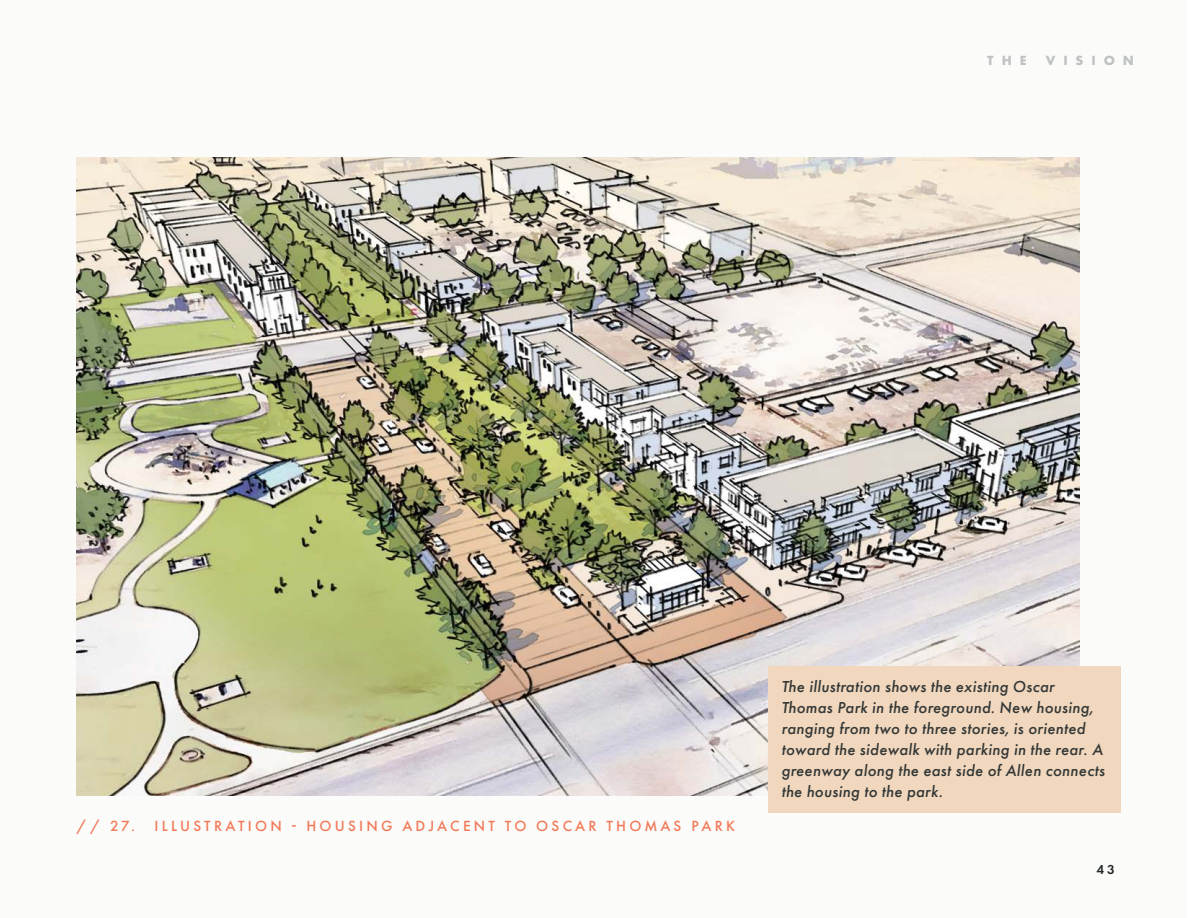
<style>
.page{position:relative;width:1188px;height:918px;background:#fff}
.page>*{position:absolute;margin:0;border:0;box-sizing:border-box;transform-origin:0 0}
.Body_Text_1_-_Align_Left{font:italic 500 16.5px/20.9px "Futura PT";letter-spacing:.02em;color:#333736}
.t1{font:500 15.3px "Futura PT";letter-spacing:.21em;color:#f27958}
.t2{font:700 13.8px "Futura PT";letter-spacing:.575em;color:#bec2c1}
.t3{font:600 13.5px "Futura PT";color:#242a29}
</style>
<div class="page">
<div style="left:0;top:0;width:1187px;height:918px;background:#fbfbfa"></div>
<img style="left:77px;top:158px;width:1003px;height:637px">
<div style="left:768px;top:666px;width:352px;height:147px;background:#f0d7be"></div>
<p class="t2" style="left:987px;top:51px;width:41px">THE</p>
<p class="t2" style="left:1046px;top:51px;width:90px">VISION</p>
<p class="t1" style="left:77px;top:817px;width:60px">// 27.</p>
<p class="t1" style="left:155px;top:817px;width:582px">ILLUSTRATION - HOUSING ADJACENT TO OSCAR THOMAS PARK</p>
<p class="Body_Text_1_-_Align_Left" style="left:781px;top:677px;width:325px">The illustration shows the existing Oscar Thomas Park in the foreground. New housing, ranging from two to three stories, is oriented toward the sidewalk with parking in the rear. A greenway along the east side of Allen connects the housing to the park.</p>
<p class="t3" style="left:1097px;top:861px;width:20px">43</p>
</div>
